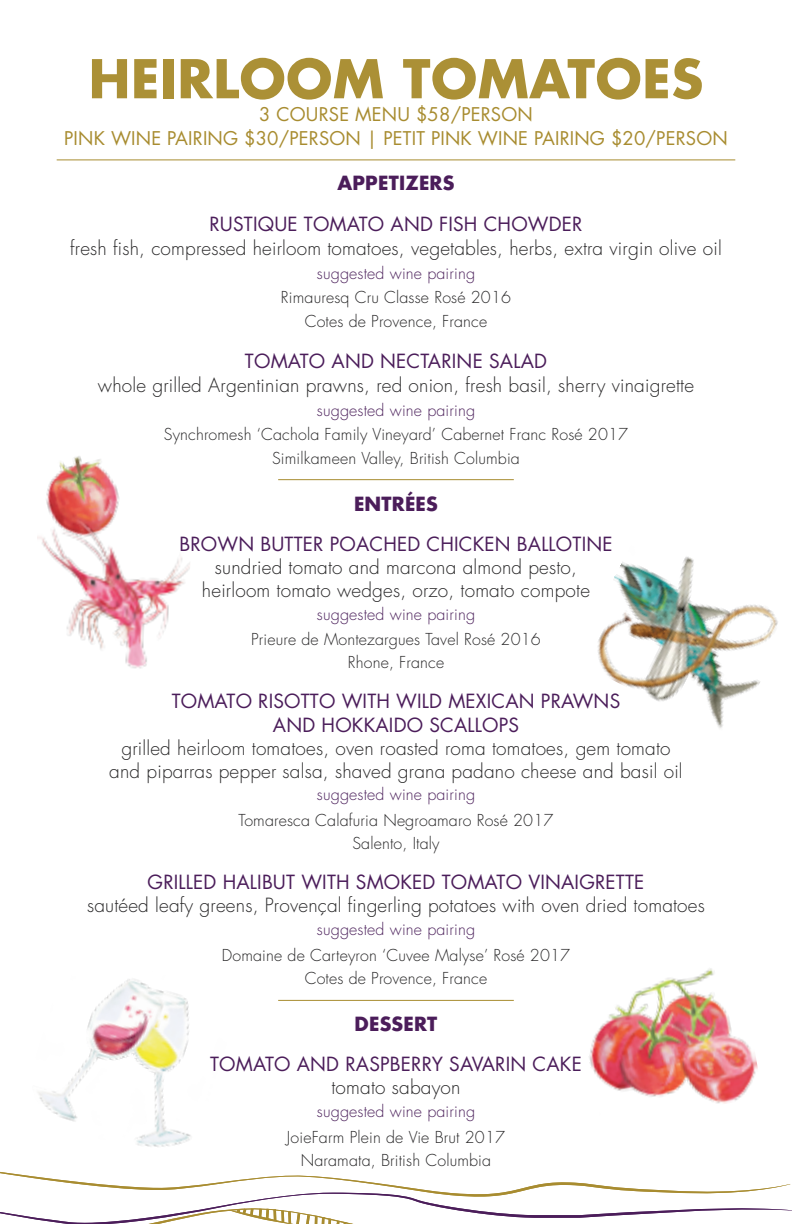
<style>
.page{position:relative;width:792px;height:1224px;background:#fff}
.page>*{position:absolute;margin:0;border:0;box-sizing:border-box;transform-origin:0 0}
.t1{font:700 52px "Futura LT";letter-spacing:.01em;color:#ab9036}
.t2{font:300 19px/23px "Futura LT";letter-spacing:.01em;color:#292829;text-align:center}
.t3{font:19px/23px "Futura LT";letter-spacing:.01em;color:#4b1d5a;text-align:center}
.t4{font:700 19px "Futura LT";letter-spacing:.01em;color:#4b1d5a}
.t5{font:18.4px/24px "Futura LT";letter-spacing:.01em;color:#a88c30;text-align:center}
.t6{font:300 16px/23px "Futura LT";letter-spacing:.01em;color:#292829;text-align:center}
.t7{font:300 16px "Futura LT";letter-spacing:.01em;color:#50265f}
</style>
<div class="page">
<hr style="left:278px;top:479px;width:236px;height:1px;background:#a88c30">
<hr style="left:57px;top:159px;width:678px;height:1px;background:#a88c30">
<hr style="left:278px;top:1000px;width:236px;height:1px;background:#a88c30">
<img style="left:38px;top:979px;width:153px;height:168px">
<img style="left:589px;top:968px;width:169px;height:136px">
<img style="left:46px;top:456px;width:74px;height:59px">
<img style="left:37px;top:515px;width:153px;height:154px">
<img style="left:598px;top:556px;width:180px;height:172px">
<svg style="left:0;top:1171px;width:792px;height:53px"></svg>
<h1 class="t1" style="left:89px;top:44px;width:616px">HEIRLOOM TOMATOES</h1>
<p class="t5" style="left:64px;top:103px;width:665px">3 COURSE MENU $58/PERSON<br>PINK WINE PAIRING $30/PERSON | PETIT PINK WINE PAIRING $20/PERSON</p>
<p class="t4" style="left:338px;top:170px;width:118px">APPETIZERS</p>
<p class="t3" style="left:209px;top:213px;width:375px">RUSTIQUE TOMATO AND FISH CHOWDER</p>
<p class="t2" style="left:70px;top:237px;width:653px">fresh fish, compressed heirloom tomatoes, vegetables, herbs, extra virgin olive oil</p>
<p class="t7" style="left:317px;top:263px;width:160px">suggested wine pairing</p>
<p class="t6" style="left:281px;top:285px;width:232px;line-height:24px">Rimauresq Cru Classe Rosé 2016<br>Cotes de Provence, France</p>
<p class="t3" style="left:245px;top:350px;width:304px">TOMATO AND NECTARINE SALAD</p>
<p class="t2" style="left:98px;top:374px;width:598px">whole grilled Argentinian prawns, red onion, fresh basil, sherry vinaigrette</p>
<p class="t7" style="left:317px;top:400px;width:160px">suggested wine pairing</p>
<p class="t6" style="left:164px;top:422px;width:466px;line-height:24px">Synchromesh ‘Cachola Family Vineyard’ Cabernet Franc Rosé 2017<br>Similkameen Valley, British Columbia</p>
<p class="t4" style="left:354px;top:491px;width:85px">ENTRÉES</p>
<p class="t3" style="left:179px;top:532px;width:435px">BROWN BUTTER POACHED CHICKEN BALLOTINE</p>
<p class="t2" style="left:202px;top:556px;width:390px">sundried tomato and marcona almond pesto, heirloom tomato wedges, orzo, tomato compote</p>
<p class="t7" style="left:317px;top:604px;width:160px">suggested wine pairing</p>
<p class="t6" style="left:251px;top:629px;width:291px">Prieure de Montezargues Tavel Rosé 2016<br>Rhone, France</p>
<p class="t3" style="left:172px;top:690px;width:450px">TOMATO RISOTTO WITH WILD MEXICAN PRAWNS<br>AND HOKKAIDO SCALLOPS</p>
<p class="t2" style="left:109px;top:737px;width:575px">grilled heirloom tomatoes, oven roasted roma tomatoes, gem tomato and piparras pepper salsa, shaved grana padano cheese and basil oil</p>
<p class="t7" style="left:317px;top:785px;width:160px">suggested wine pairing</p>
<p class="t6" style="left:239px;top:809px;width:316px">Tomaresca Calafuria Negroamaro Rosé 2017<br>Salento, Italy</p>
<p class="t3" style="left:148px;top:871px;width:498px">GRILLED HALIBUT WITH SMOKED TOMATO VINAIGRETTE</p>
<p class="t2" style="left:87px;top:894px;width:619px">sautéed leafy greens, Provençal fingerling potatoes with oven dried tomatoes</p>
<p class="t7" style="left:317px;top:920px;width:160px">suggested wine pairing</p>
<p class="t6" style="left:222px;top:944px;width:350px">Domaine de Carteyron ‘Cuvee Malyse’ Rosé 2017<br>Cotes de Provence, France</p>
<p class="t4" style="left:355px;top:1012px;width:84px">DESSERT</p>
<p class="t3" style="left:210px;top:1053px;width:373px">TOMATO AND RASPBERRY SAVARIN CAKE</p>
<p class="t2" style="left:332px;top:1077px;width:130px">tomato sabayon</p>
<p class="t7" style="left:317px;top:1102px;width:160px">suggested wine pairing</p>
<p class="t6" style="left:287px;top:1126px;width:220px">JoieFarm Plein de Vie Brut 2017<br>Naramata, British Columbia</p>
</div>
